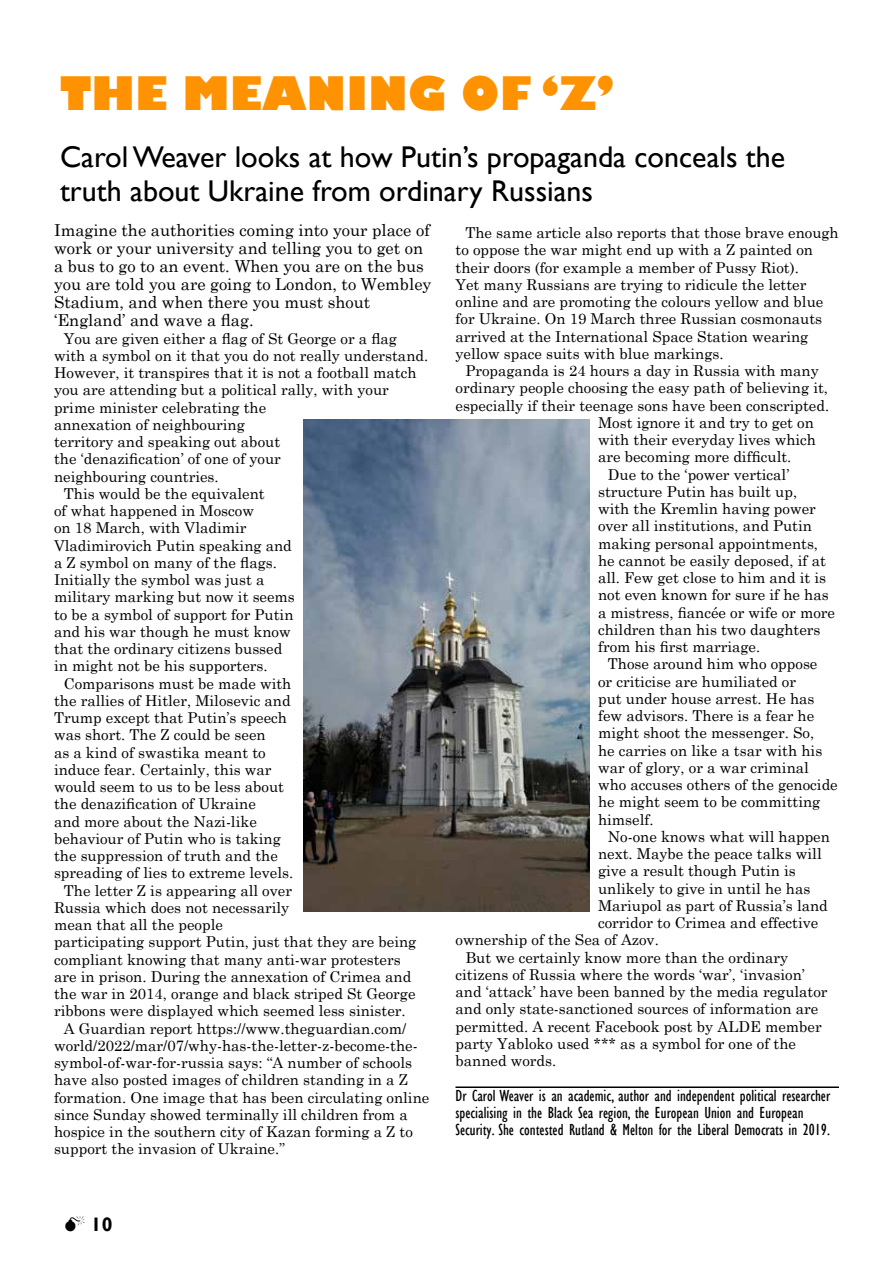
<style>
.page{position:relative;width:893px;height:1263px;background:#fff}
.page>*{position:absolute;margin:0;border:0;box-sizing:border-box;transform-origin:0 0}
.t1{font:800 45px "Gill Sans";color:#ff9200}
.t2{font:30px/34.5px "Gill Sans";color:#000}
.t3{font:700 19.5px "Gill Sans";color:#000}
.t4{font:16.5px/18px "Century Schoolbook";color:#000}
.t5{font:condensed 16.5px/17.2px "Gill Sans";color:#000}
.t6{font:15px/17.2px "Century Schoolbook";color:#000}
</style>
<div class="page">
<hr style="left:455px;top:1086px;width:384px;height:2px;background:#000">
<img style="left:303px;top:419px;width:287px;height:492px">
<h1 class="t1" style="left:60px;top:65px;width:556px">THE MEANING OF ‘Z’</h1>
<h2 class="t2" style="left:60px;top:140px;width:727px">Carol Weaver looks at how Putin’s propaganda conceals the truth about Ukraine from ordinary Russians</h2>
<p class="t4" style="left:54px;top:220px;width:379px">Imagine the authorities coming into your place of work or your university and telling you to get on a bus to go to an event. When you are on the bus you are told you are going to London, to Wembley Stadium, and when there you must shout ‘England’ and wave a flag.</p>
<p class="t6" style="left:64px;top:328px;width:335px">You are given either a flag of St George or a flag</p>
<p class="t6" style="left:54px;top:346px;width:376px">with a symbol on it that you do not really understand.</p>
<p class="t6" style="left:54px;top:363px;width:364px">However, it transpires that it is not a football match</p>
<p class="t6" style="left:54px;top:380px;width:336px">you are attending but a political rally, with your</p>
<p class="t6" style="left:54px;top:397px;width:214px">prime minister celebrating the</p>
<p class="t6" style="left:54px;top:415px;width:192px">annexation of neighbouring</p>
<p class="t6" style="left:54px;top:432px;width:228px">territory and speaking out about</p>
<p class="t6" style="left:54px;top:449px;width:228px">the ‘denazification’ of one of your</p>
<p class="t6" style="left:54px;top:466px;width:166px">neighbouring countries.</p>
<p class="t6" style="left:64px;top:484px;width:202px">This would be the equivalent</p>
<p class="t6" style="left:54px;top:501px;width:202px">of what happened in Moscow</p>
<p class="t6" style="left:54px;top:518px;width:194px">on 18 March, with Vladimir</p>
<p class="t6" style="left:54px;top:535px;width:239px">Vladimirovich Putin speaking and</p>
<p class="t6" style="left:54px;top:553px;width:224px">a Z symbol on many of the flags.</p>
<p class="t6" style="left:54px;top:570px;width:212px">Initially the symbol was just a</p>
<p class="t6" style="left:54px;top:587px;width:242px">military marking but now it seems</p>
<p class="t6" style="left:54px;top:604px;width:241px">to be a symbol of support for Putin</p>
<p class="t6" style="left:54px;top:621px;width:238px">and his war though he must know</p>
<p class="t6" style="left:54px;top:639px;width:230px">that the ordinary citizens bussed</p>
<p class="t6" style="left:54px;top:656px;width:215px">in might not be his supporters.</p>
<p class="t6" style="left:64px;top:673px;width:229px">Comparisons must be made with</p>
<p class="t6" style="left:54px;top:690px;width:238px">the rallies of Hitler, Milosevic and</p>
<p class="t6" style="left:54px;top:708px;width:235px">Trump except that Putin’s speech</p>
<p class="t6" style="left:54px;top:725px;width:213px">was short. The Z could be seen</p>
<p class="t6" style="left:54px;top:742px;width:213px">as a kind of swastika meant to</p>
<p class="t6" style="left:54px;top:759px;width:219px">induce fear. Certainly, this war</p>
<p class="t6" style="left:54px;top:777px;width:232px">would seem to us to be less about</p>
<p class="t6" style="left:54px;top:794px;width:203px">the denazification of Ukraine</p>
<p class="t6" style="left:54px;top:811px;width:204px">and more about the Nazi-like</p>
<p class="t6" style="left:54px;top:828px;width:228px">behaviour of Putin who is taking</p>
<p class="t6" style="left:54px;top:846px;width:225px">the suppression of truth and the</p>
<p class="t6" style="left:54px;top:863px;width:241px">spreading of lies to extreme levels.</p>
<p class="t6" style="left:64px;top:880px;width:230px">The letter Z is appearing all over</p>
<p class="t6" style="left:54px;top:898px;width:237px">Russia which does not necessarily</p>
<p class="t6" style="left:54px;top:915px;width:170px">mean that all the people</p>
<p class="t6" style="left:54px;top:932px;width:364px">participating support Putin, just that they are being</p>
<p class="t6" style="left:54px;top:949px;width:348px">compliant knowing that many anti-war protesters</p>
<p class="t6" style="left:54px;top:967px;width:359px">are in prison. During the annexation of Crimea and</p>
<p class="t6" style="left:54px;top:984px;width:363px">the war in 2014, orange and black striped St George</p>
<p class="t6" style="left:54px;top:1001px;width:353px">ribbons were displayed which seemed less sinister.</p>
<p class="t6" style="left:64px;top:1018px;width:344px">A Guardian report https://www.theguardian.com/</p>
<p class="t6" style="left:54px;top:1036px;width:365px">world/2022/mar/07/why-has-the-letter-z-become-the-</p>
<p class="t6" style="left:54px;top:1053px;width:360px">symbol-of-war-for-russia says: “A number of schools</p>
<p class="t6" style="left:54px;top:1070px;width:355px">have also posted images of children standing in a Z</p>
<p class="t6" style="left:54px;top:1087px;width:377px">formation. One image that has been circulating online</p>
<p class="t6" style="left:54px;top:1105px;width:355px">since Sunday showed terminally ill children from a</p>
<p class="t6" style="left:54px;top:1122px;width:360px">hospice in the southern city of Kazan forming a Z to</p>
<p class="t6" style="left:54px;top:1139px;width:233px">support the invasion of Ukraine.”</p>
<p class="t6" style="left:455px;top:223px;width:385px;text-indent:10px">The same article also reports that those brave enough to oppose the war might end up with a Z painted on their doors (for example a member of Pussy Riot).<br>Yet many Russians are trying to ridicule the letter online and are promoting the colours yellow and blue for Ukraine. On 19 March three Russian cosmonauts arrived at the International Space Station wearing yellow space suits with blue markings.</p>
<p class="t6" style="left:465px;top:361px;width:355px">Propaganda is 24 hours a day in Russia with many</p>
<p class="t6" style="left:455px;top:378px;width:374px">ordinary people choosing the easy path of believing it,</p>
<p class="t6" style="left:455px;top:395px;width:375px">especially if their teenage sons have been conscripted.</p>
<p class="t6" style="left:598px;top:413px;width:217px">Most ignore it and try to get on</p>
<p class="t6" style="left:598px;top:430px;width:220px">with their everyday lives which</p>
<p class="t6" style="left:598px;top:447px;width:195px">are becoming more difficult.</p>
<p class="t6" style="left:608px;top:464px;width:183px">Due to the ‘power vertical’</p>
<p class="t6" style="left:598px;top:482px;width:201px">structure Putin has built up,</p>
<p class="t6" style="left:598px;top:499px;width:219px">with the Kremlin having power</p>
<p class="t6" style="left:598px;top:516px;width:215px">over all institutions, and Putin</p>
<p class="t6" style="left:598px;top:533px;width:222px">making personal appointments,</p>
<p class="t6" style="left:598px;top:551px;width:229px">he cannot be easily deposed, if at</p>
<p class="t6" style="left:598px;top:568px;width:230px">all. Few get close to him and it is</p>
<p class="t6" style="left:598px;top:585px;width:232px">not even known for sure if he has</p>
<p class="t6" style="left:598px;top:602px;width:238px">a mistress, fiancée or wife or more</p>
<p class="t6" style="left:598px;top:620px;width:224px">children than his two daughters</p>
<p class="t6" style="left:598px;top:637px;width:164px">from his first marriage.</p>
<p class="t6" style="left:608px;top:654px;width:211px">Those around him who oppose</p>
<p class="t6" style="left:598px;top:671px;width:200px">or criticise are humiliated or</p>
<p class="t6" style="left:598px;top:689px;width:218px">put under house arrest. He has</p>
<p class="t6" style="left:598px;top:706px;width:218px">few advisors. There is a fear he</p>
<p class="t6" style="left:598px;top:723px;width:218px">might shoot the messenger. So,</p>
<p class="t6" style="left:598px;top:740px;width:226px">he carries on like a tsar with his</p>
<p class="t6" style="left:598px;top:758px;width:212px">war of glory, or a war criminal</p>
<p class="t6" style="left:598px;top:775px;width:241px">who accuses others of the genocide</p>
<p class="t6" style="left:598px;top:792px;width:224px">he might seem to be committing</p>
<p class="t6" style="left:598px;top:809px;width:57px">himself.</p>
<p class="t6" style="left:608px;top:827px;width:223px">No-one knows what will happen</p>
<p class="t6" style="left:598px;top:844px;width:225px">next. Maybe the peace talks will</p>
<p class="t6" style="left:598px;top:861px;width:199px">give a result though Putin is</p>
<p class="t6" style="left:598px;top:878px;width:214px">unlikely to give in until he has</p>
<p class="t6" style="left:598px;top:896px;width:231px">Mariupol as part of Russia’s land</p>
<p class="t6" style="left:598px;top:913px;width:222px">corridor to Crimea and effective</p>
<p class="t6" style="left:455px;top:930px;width:205px">ownership of the Sea of Azov.</p>
<p class="t6" style="left:465px;top:947px;width:324px">But we certainly know more than the ordinary</p>
<p class="t6" style="left:455px;top:965px;width:351px">citizens of Russia where the words ‘war’, ‘invasion’</p>
<p class="t6" style="left:455px;top:982px;width:374px">and ‘attack’ have been banned by the media regulator</p>
<p class="t6" style="left:455px;top:999px;width:364px">and only state-sanctioned sources of information are</p>
<p class="t6" style="left:455px;top:1016px;width:368px">permitted. A recent Facebook post by ALDE member</p>
<p class="t6" style="left:455px;top:1034px;width:342px">party Yabloko used *** as a symbol for one of the</p>
<p class="t6" style="left:455px;top:1051px;width:102px">banned words.</p>
<p class="t5" style="left:455px;top:1087px;width:376px">Dr Carol Weaver is an academic, author and independent political researcher specialising in the Black Sea region, the European Union and European<br>Security. She contested Rutland &amp; Melton for the Liberal Democrats in 2019.</p>
<h3 class="t3" style="left:91px;top:1213px;width:23px">10</h3>
</div>
